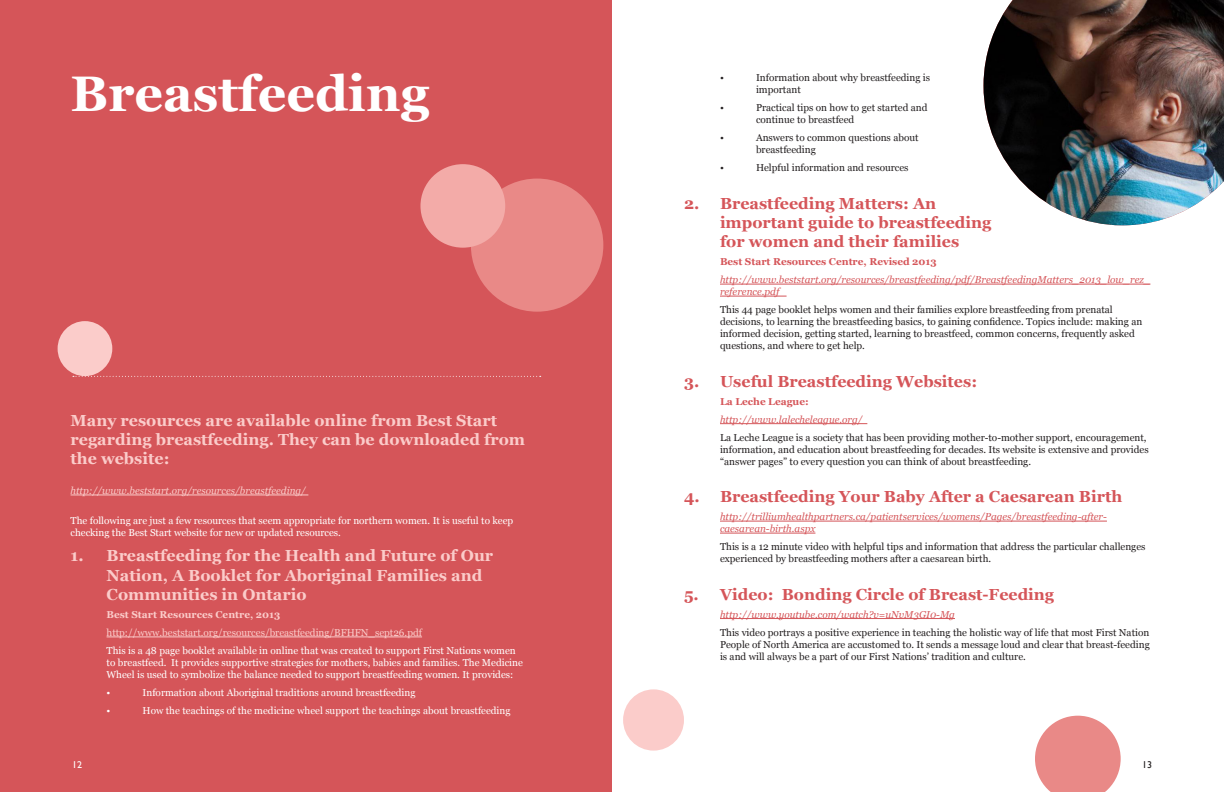
<style>
.page{position:relative;width:1224px;height:792px;background:#fff}
.page>*{position:absolute;margin:0;border:0;box-sizing:border-box;transform-origin:0 0}
.t1{font:700 50px "Georgia";color:#fff}
.t2{font:700 16px/19.2px "Georgia";color:#fbccca}
.t3{font:700 16px/19.2px "Georgia";color:#d55559}
.t4{font:10px/12px "Georgia";color:#231f20}
.t5{font:10px/12px "Georgia";color:#fff}
.t6{font:italic 10px/12px "Georgia";color:#d55559}
.t7{font:10px "Georgia";color:#fbccca}
.t8{font:700 10px "Georgia";color:#d55559}
.t9{font:italic 10px "Georgia";color:#fbccca}
.t10{font:700 10px "Georgia";color:#fbccca}
.t11{font:10px "Gill Sans";color:#fff}
.t12{font:10px "Gill Sans";color:#231f20}
</style>
<div class="page">
<div style="left:0;top:0;width:612px;height:792px;background:#d55559"></div>
<hr style="left:71px;top:495px;width:237px;height:1px;background:#fbccca">
<hr style="left:107px;top:637px;width:315px;height:1px;background:#fbccca">
<svg style="left:73px;top:376px;width:468px;height:1px"></svg>
<svg style="left:1035px;top:716px;width:86px;height:76px"></svg>
<hr style="left:720px;top:284px;width:430px;height:1px;background:#d55559">
<hr style="left:720px;top:296px;width:67px;height:1px;background:#d55559">
<hr style="left:720px;top:423px;width:147px;height:1px;background:#d55559">
<hr style="left:720px;top:521px;width:387px;height:1px;background:#d55559">
<hr style="left:720px;top:533px;width:95px;height:1px;background:#d55559">
<hr style="left:720px;top:618px;width:235px;height:1px;background:#d55559">
<img style="left:984px;top:0;width:240px;height:225px">
<div style="left:623px;top:689px;width:61px;height:62px;background:#fbccca;border-radius:50%"></div>
<div style="left:58px;top:321px;width:54px;height:55px;background:#fbccca;border-radius:50%"></div>
<div style="left:471px;top:179px;width:132px;height:133px;background:#e98987;border-radius:50%"></div>
<div style="left:420px;top:164px;width:85px;height:84px;background:#f3aba8;border-radius:50%"></div>
<p class="t1" style="left:71px;top:56px;width:360px">Breastfeeding</p>
<p class="t2" style="left:71px;top:410px;width:456px">Many resources are available online from Best Start regarding breastfeeding. They can be downloaded from the website:</p>
<p class="t9" style="left:71px;top:483px;width:237px">http://www.beststart.org/resources/breastfeeding/</p>
<p class="t5" style="left:71px;top:514px;width:444px">The following are just a few resources that seem appropriate for northern women. It is useful to keep checking the Best Start website for new or updated resources.</p>
<p class="t2" style="left:107px;top:545px;width:388px;text-indent:-36px">1. Breastfeeding for the Health and Future of Our<br>Nation, A Booklet for Aboriginal Families and<br>Communities in Ontario</p>
<p class="t10" style="left:107px;top:607px;width:175px">Best Start Resources Centre, 2013</p>
<p class="t7" style="left:107px;top:625px;width:317px">http://www.beststart.org/resources/breastfeeding/BFHFN_sept26.pdf</p>
<p class="t5" style="left:107px;top:644px;width:418px">This is a 48 page booklet available in online that was created to support First Nations women to breastfeed. It provides supportive strategies for mothers, babies and families. The Medicine<br>Wheel is used to symbolize the balance needed to support breastfeeding women. It provides:</p>
<p class="t5" style="left:107px;top:686px;width:5px">•</p>
<p class="t5" style="left:143px;top:686px;width:275px">Information about Aboriginal traditions around breastfeeding</p>
<p class="t5" style="left:107px;top:705px;width:5px">•</p>
<p class="t5" style="left:143px;top:705px;width:370px">How the teachings of the medicine wheel support the teachings about breastfeeding</p>
<p class="t4" style="left:720px;top:71px;width:5px">•</p>
<p class="t4" style="left:756px;top:71px;width:176px">Information about why breastfeeding is important</p>
<p class="t4" style="left:720px;top:101px;width:5px">•</p>
<p class="t4" style="left:756px;top:101px;width:173px">Practical tips on how to get started and continue to breastfeed</p>
<p class="t4" style="left:720px;top:131px;width:5px">•</p>
<p class="t4" style="left:756px;top:131px;width:164px">Answers to common questions about breastfeeding</p>
<p class="t4" style="left:720px;top:162px;width:5px">•</p>
<p class="t4" style="left:756px;top:162px;width:154px">Helpful information and resources</p>
<p class="t3" style="left:720px;top:193px;width:273px;text-indent:-36px">2. Breastfeeding Matters: An important guide to breastfeeding for women and their families</p>
<p class="t8" style="left:720px;top:254px;width:218px">Best Start Resources Centre, Revised 2013</p>
<p class="t6" style="left:720px;top:273px;width:432px">http://www.beststart.org/resources/breastfeeding/pdf/BreastfeedingMatters_2013_low_rez_ reference.pdf</p>
<p class="t4" style="left:720px;top:303px;width:424px">This 44 page booklet helps women and their families explore breastfeeding from prenatal decisions, to learning the breastfeeding basics, to gaining confidence. Topics include: making an informed decision, getting started, learning to breastfeed, common concerns, frequently asked questions, and where to get help.</p>
<p class="t3" style="left:684px;top:371px;width:295px">3. Useful Breastfeeding Websites:</p>
<p class="t8" style="left:720px;top:394px;width:90px">La Leche League:</p>
<p class="t6" style="left:720px;top:413px;width:144px">http://www.lalecheleague.org/</p>
<p class="t4" style="left:720px;top:431px;width:430px">La Leche League is a society that has been providing mother-to-mother support, encouragement, information, and education about breastfeeding for decades. Its website is extensive and provides “answer pages” to every question you can think of about breastfeeding.</p>
<p class="t3" style="left:684px;top:486px;width:440px">4. Breastfeeding Your Baby After a Caesarean Birth</p>
<p class="t6" style="left:720px;top:510px;width:388px">http://trilliumhealthpartners.ca/patientservices/womens/Pages/breastfeeding-after&shy;caesarean-birth.aspx</p>
<p class="t4" style="left:720px;top:540px;width:427px">This is a 12 minute video with helpful tips and information that address the particular challenges experienced by breastfeeding mothers after a caesarean birth.</p>
<p class="t3" style="left:684px;top:584px;width:372px">5. Video: Bonding Circle of Breast-Feeding</p>
<p class="t6" style="left:720px;top:608px;width:237px">http://www.youtube.com/watch?v=uNvM3GI0-Mg</p>
<p class="t4" style="left:720px;top:626px;width:431px;text-align:justify">This video portrays a positive experience in teaching the holistic way of life that most First Nation People of North America are accustomed to. It sends a message loud and clear that breast-feeding is and will always be a part of our First Nations’ tradition and culture.</p>
<p class="t11" style="left:72px;top:759px;width:11px">12</p>
<p class="t12" style="left:1142px;top:759px;width:11px">13</p>
</div>
